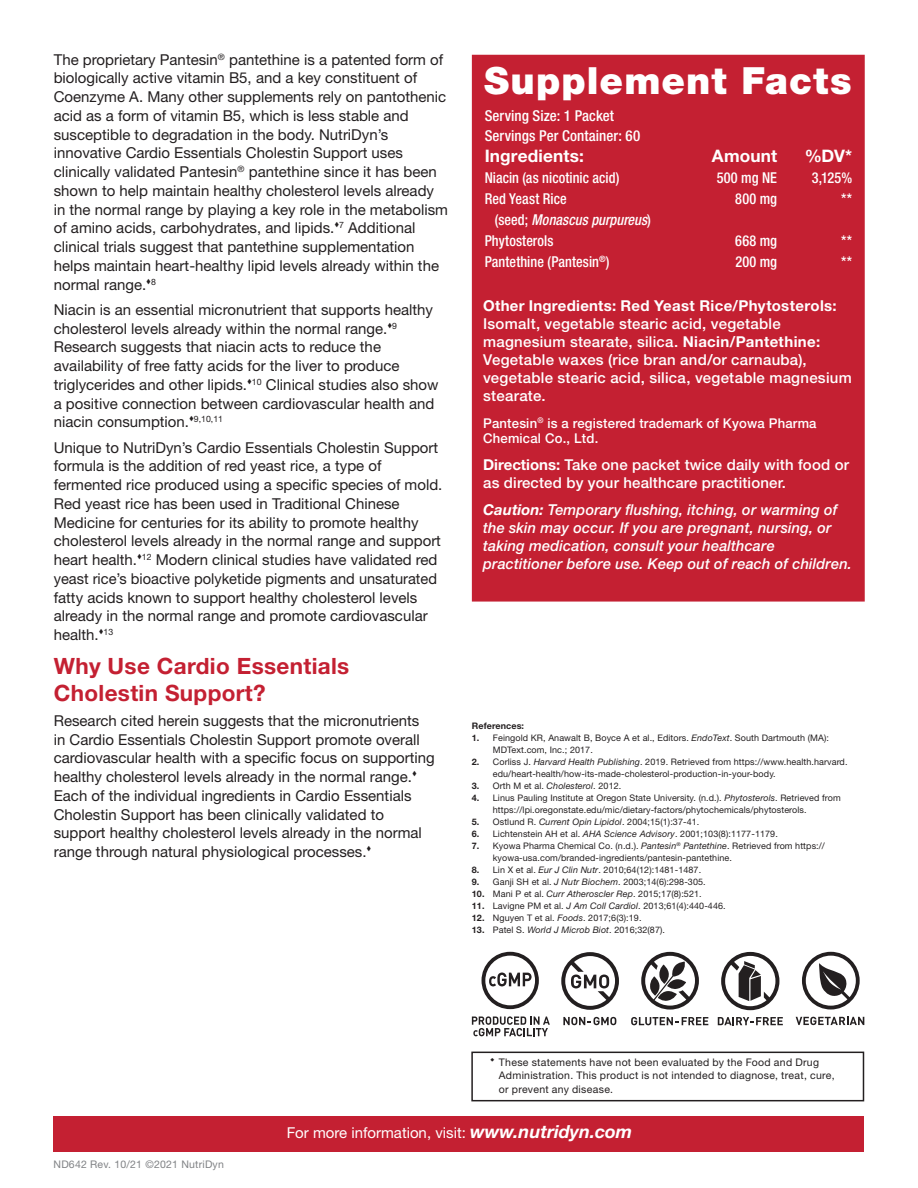
<style>
.page{position:relative;width:918px;height:1188px;background:#fff}
.page>*{position:absolute;margin:0;border:0;box-sizing:border-box;transform-origin:0 0}
.t1{font:900 37.5px "Helvetica Neue LT Std";letter-spacing:.03em;color:#fff}
.t2{font:700 22.5px/27px "Helvetica Neue LT Std";letter-spacing:.015em;color:#c42032}
.t3{font:700 17.25px "Helvetica Neue LT Std";letter-spacing:.01em;color:#fff}
.t4{font:15px/18.8px "Helvetica Neue LT Std";color:#231f20}
.t5{font:500 15px/18px "Helvetica Neue LT Std";letter-spacing:.015em;color:#fff}
.t6{font:italic 500 15px/18px "Helvetica Neue LT Std";letter-spacing:.01em;color:#fff}
.t7{font:500 condensed 15px "Helvetica Neue LT Std";letter-spacing:.005em;color:#fff;scale:.95 1}
.t8{font:500 condensed 15px "Helvetica Neue LT Std";letter-spacing:.005em;color:#fff}
.t9{font:15px "Helvetica Neue LT Std";color:#fff}
.t10{font:italic 500 condensed 15px "Helvetica Neue LT Std";letter-spacing:.01em;color:#fff;scale:.95 1}
.t11{font:500 13.5px/15px "Helvetica Neue LT Std";letter-spacing:.015em;color:#fff}
.t12{font:10.5px/13.5px "Helvetica Neue LT Std";letter-spacing:.025em;color:#231f20}
.t13{font:10.5px "Helvetica Neue LT Std";letter-spacing:.02em;color:#808285}
.t14{font:9px "Helvetica Neue LT Std";letter-spacing:.01em;color:#231f20}
.t15{font:700 9px "Helvetica Neue LT Std";letter-spacing:.01em;color:#231f20}
.t16{font:8.7px "Helvetica Neue LT Std";color:#231f20}
.s1{font-style:normal}
.s2{font-weight:700}
.s3{font-style:italic}
.s4{font-weight:700;font-style:italic;font-size:18px}
</style>
<div class="page">
<div style="left:471px;top:1052px;width:393px;height:49px;border:2px solid #231f20"></div>
<svg style="left:563px;top:1017px;width:53px;height:8px"></svg>
<svg style="left:561px;top:952px;width:58px;height:58px"></svg>
<svg style="left:641px;top:952px;width:58px;height:58px"></svg>
<svg style="left:631px;top:1017px;width:77px;height:8px"></svg>
<svg style="left:718px;top:1017px;width:65px;height:8px"></svg>
<svg style="left:721px;top:952px;width:58px;height:58px"></svg>
<svg style="left:796px;top:1017px;width:68px;height:8px"></svg>
<svg style="left:802px;top:952px;width:58px;height:58px"></svg>
<svg style="left:472px;top:1016px;width:78px;height:20px"></svg>
<svg style="left:482px;top:952px;width:57px;height:57px"></svg>
<div style="left:53px;top:1116px;width:811px;height:35px;background:#c42032"></div>
<div style="left:472px;top:55px;width:393px;height:547px;background:#c42032;border:4px solid #c42032"></div>
<p class="t4" style="left:54px;top:50px;width:396px">The proprietary Pantesin<sup>®</sup> pantethine is a patented form of biologically active vitamin B5, and a key constituent of Coenzyme A. Many other supplements rely on pantothenic acid as a form of vitamin B5, which is less stable and susceptible to degradation in the body. NutriDyn’s innovative Cardio Essentials Cholestin Support uses clinically validated Pantesin<sup>®</sup> pantethine since it has been shown to help maintain healthy cholesterol levels already in the normal range by playing a key role in the metabolism of amino acids, carbohydrates, and lipids.▼<sup>7</sup> Additional clinical trials suggest that pantethine supplementation helps maintain heart-healthy lipid levels already within the normal range.</p>
<p class="t16" style="left:146px;top:276px;width:11px">▼8</p>
<p class="t4" style="left:54px;top:300px;width:381px">Niacin is an essential micronutrient that supports healthy cholesterol levels already within the normal range.</p>
<p class="t16" style="left:387px;top:320px;width:11px">▼9</p>
<p class="t4" style="left:54px;top:338px;width:386px">Research suggests that niacin acts to reduce the availability of free fatty acids for the liver to produce triglycerides and other lipids.▼<sup>10</sup> Clinical studies also show a positive connection between cardiovascular health and niacin consumption.</p>
<p class="t16" style="left:189px;top:414px;width:36px">▼9,10,11</p>
<p class="t4" style="left:54px;top:438px;width:390px">Unique to NutriDyn’s Cardio Essentials Cholestin Support formula is the addition of red yeast rice, a type of fermented rice produced using a specific species of mold.<br>Red yeast rice has been used in Traditional Chinese Medicine for centuries for its ability to promote healthy cholesterol levels already in the normal range and support heart health.▼<sup>12</sup> Modern clinical studies have validated red yeast rice’s bioactive polyketide pigments and unsaturated fatty acids known to support healthy cholesterol levels already in the normal range and promote cardiovascular health.</p>
<p class="t16" style="left:99px;top:627px;width:16px">▼13</p>
<p class="t2" style="left:54px;top:652px;width:297px">Why Use Cardio Essentials<br>Cholestin Support?</p>
<p class="t4" style="left:54px;top:711px;width:383px">Research cited herein suggests that the micronutrients<br>in Cardio Essentials Cholestin Support promote overall cardiovascular health with a specific focus on supporting healthy cholesterol levels already in the normal range.</p>
<p class="t4" style="left:54px;top:786px;width:370px">Each of the individual ingredients in Cardio Essentials Cholestin Support has been clinically validated to support healthy cholesterol levels already in the normal range through natural physiological processes.</p>
<p class="t1" style="left:484px;top:59px;width:369px">Supplement Facts</p>
<p class="t8" style="left:485px;top:107px;width:131px">Serving Size: 1 Packet</p>
<p class="t8" style="left:485px;top:126px;width:157px">Servings Per Container: 60</p>
<p class="t3" style="left:485px;top:145px;width:101px">Ingredients:</p>
<p class="t3" style="left:712px;top:145px;width:67px">Amount</p>
<p class="t3" style="left:805px;top:145px;width:49px">%DV*</p>
<p class="t7" style="left:485px;top:168px;width:143px">Niacin (as nicotinic acid)</p>
<p class="t7" style="left:717px;top:168px;width:65px">500 mg NE</p>
<p class="t7" style="left:812px;top:168px;width:44px">3,125%</p>
<p class="t7" style="left:485px;top:189px;width:88px">Red Yeast Rice</p>
<p class="t7" style="left:735px;top:189px;width:46px">800 mg</p>
<p class="t7" style="left:841px;top:189px;width:13px">**</p>
<p class="t10" style="left:495px;top:210px;width:166px"><span class="s1">(seed;</span> Monascus purpureus<span class="s1">)</span></p>
<p class="t7" style="left:485px;top:231px;width:74px">Phytosterols</p>
<p class="t7" style="left:735px;top:231px;width:46px">668 mg</p>
<p class="t7" style="left:841px;top:231px;width:13px">**</p>
<p class="t7" style="left:485px;top:252px;width:133px">Pantethine (Pantesin<sup>®</sup>)</p>
<p class="t7" style="left:735px;top:252px;width:46px">200 mg</p>
<p class="t7" style="left:841px;top:252px;width:13px">**</p>
<p class="t5" style="left:483px;top:296px;width:370px"><span class="s2">Other Ingredients: Red Yeast Rice/Phytosterols:<br></span>Isomalt, vegetable stearic acid, vegetable magnesium stearate, silica. <span class="s2">Niacin/Pantethine:<br></span>Vegetable waxes (rice bran and/or carnauba), vegetable stearic acid, silica, vegetable magnesium stearate.</p>
<p class="t11" style="left:483px;top:415px;width:335px">Pantesin<sup>®</sup> is a registered trademark of Kyowa Pharma<br>Chemical Co., Ltd.</p>
<p class="t5" style="left:483px;top:455px;width:367px"><span class="s2">Directions:</span> Take one packet twice daily with food or as directed by your healthcare practitioner.</p>
<p class="t6" style="left:483px;top:500px;width:370px"><span class="s2">Caution:</span> Temporary flushing, itching, or warming of the skin may occur. If you are pregnant, nursing, or taking medication, consult your healthcare practitioner before use. Keep out of reach of children.</p>
<p class="t15" style="left:472px;top:720px;width:54px">References:</p>
<p class="t14" style="left:472px;top:732px;width:359px"><span class="s2">1.</span> Feingold KR, Anawalt B, Boyce A et al., Editors. <span class="s3">EndoText</span>. South Dartmouth (MA):</p>
<p class="t14" style="left:493px;top:744px;width:102px">MDText.com, Inc.; 2017.</p>
<p class="t14" style="left:472px;top:756px;width:377px"><span class="s2">2.</span> Corliss J. <span class="s3">Harvard Health Publishing</span>. 2019. Retrieved from https://www.health.harvard.</p>
<p class="t14" style="left:493px;top:768px;width:284px">edu/heart-health/how-its-made-cholesterol-production-in-your-body.</p>
<p class="t14" style="left:472px;top:780px;width:151px"><span class="s2">3.</span> Orth M et al. <span class="s3">Cholesterol</span>. 2012.</p>
<p class="t14" style="left:472px;top:792px;width:370px"><span class="s2">4.</span> Linus Pauling Institute at Oregon State University. (n.d.). <span class="s3">Phytosterols</span>. Retrieved from</p>
<p class="t14" style="left:493px;top:804px;width:315px">https://lpi.oregonstate.edu/mic/dietary-factors/phytochemicals/phytosterols.</p>
<p class="t14" style="left:472px;top:816px;width:229px"><span class="s2">5.</span> Ostlund R. <span class="s3">Current Opin Lipidol</span>. 2004;15(1):37-41.</p>
<p class="t14" style="left:472px;top:828px;width:308px"><span class="s2">6.</span> Lichtenstein AH et al. <span class="s3">AHA Science Advisory</span>. 2001;103(8):1177-1179.</p>
<p class="t14" style="left:472px;top:840px;width:355px"><span class="s2">7.</span> Kyowa Pharma Chemical Co. (n.d.). <span class="s3">Pantesin</span><sup>®</sup> <span class="s3">Pantethine</span>. Retrieved from https://</p>
<p class="t14" style="left:493px;top:852px;width:241px">kyowa-usa.com/branded-ingredients/pantesin-pantethine.</p>
<p class="t14" style="left:472px;top:864px;width:231px"><span class="s2">8.</span> Lin X et al. <span class="s3">Eur J Clin Nutr</span>. 2010;64(12):1481-1487.</p>
<p class="t14" style="left:472px;top:876px;width:235px"><span class="s2">9.</span> Ganji SH et al. <span class="s3">J Nutr Biochem</span>. 2003;14(6):298-305.</p>
<p class="t14" style="left:472px;top:888px;width:231px"><span class="s2">10.</span> Mani P et al. <span class="s3">Curr Atheroscler Rep</span>. 2015;17(8):521.</p>
<p class="t14" style="left:472px;top:900px;width:255px"><span class="s2">11.</span> Lavigne PM et al. <span class="s3">J Am Coll Cardiol</span>. 2013;61(4):440-446.</p>
<p class="t14" style="left:472px;top:912px;width:171px"><span class="s2">12.</span> Nguyen T et al. <span class="s3">Foods</span>. 2017;6(3):19.</p>
<p class="t14" style="left:472px;top:924px;width:195px"><span class="s2">13.</span> Patel S. <span class="s3">World J Microb Biot</span>. 2016;32(87).</p>
<p class="t13" style="left:54px;top:1158px;width:172px">ND642 Rev. 10/21 ©2021 NutriDyn</p>
<p class="t12" style="left:499px;top:1055px;width:337px">These statements have not been evaluated by the Food and Drug<br>Administration. This product is not intended to diagnose, treat, cure, or prevent any disease.</p>
<p class="t9" style="left:287px;top:1123px;width:347px">For more information, visit: <span class="s4">www.nutridyn.com</span></p>
</div>
